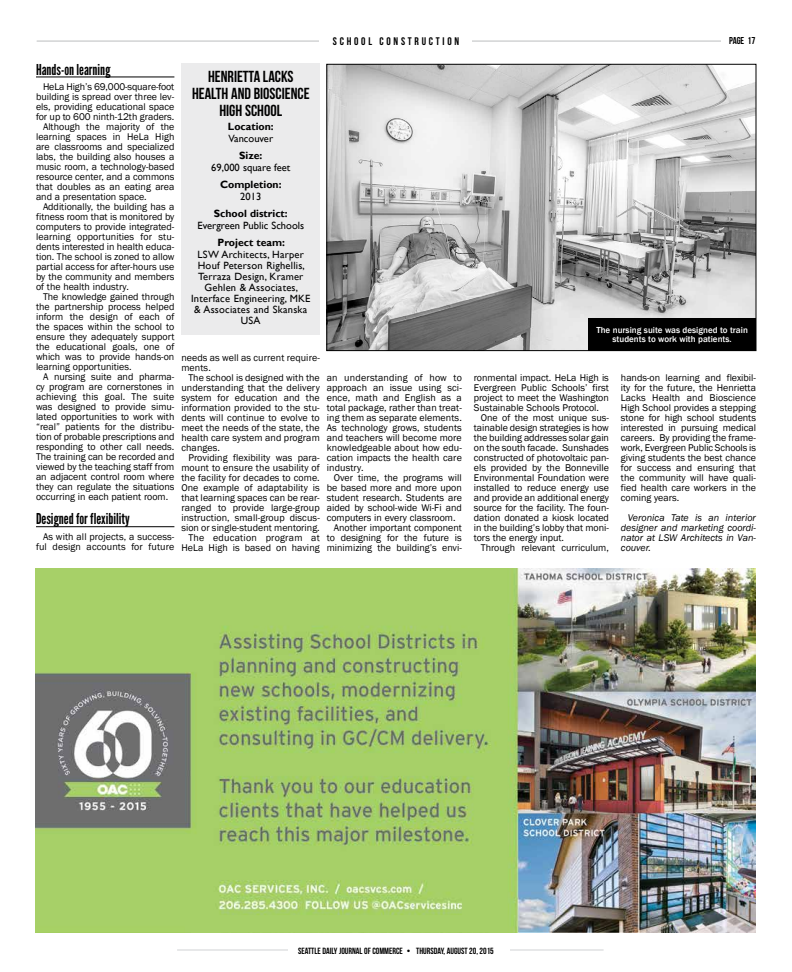
<style>
.page{position:relative;width:792px;height:972px;background:#fff}
.page>*{position:absolute;margin:0;border:0;box-sizing:border-box;transform-origin:0 0}
.t1{font:16px/17px "Bebas Neue";color:#000;text-align:center}
.t2{font:15px "League Gothic";color:#000}
.t3{font:11px "Bebas Neue";letter-spacing:.25em;color:#000}
.t4{font:10.5px/11px "Gill Sans";letter-spacing:.02em;color:#000;text-align:center}
.t5{font:700 10.5px "Gill Sans";color:#000}
.t6{font:10.5px "Gill Sans";color:#000}
.t7{font:10px/10px "Franklin Gothic";color:#000;text-align:justify}
.t8{font:italic 10px/10px "Franklin Gothic";color:#000;text-align:justify}
.t9{font:10px "Bebas Neue";color:#000}
.t10{font:500 9px/9px "Franklin Gothic";color:#fff;text-align:center}
.t11{font:9px "Bebas Neue";color:#000}
.s1{color:#fff}
</style>
<div class="page">
<div style="left:181px;top:64px;width:139px;height:271px;background:#ebebec"></div>
<hr style="left:36px;top:41px;width:720px;height:1px;background:#d1d3d4">
<div style="left:319px;top:36px;width:153px;height:12px;background:#fff"></div>
<div style="left:721px;top:36px;width:36px;height:14px;background:#fff"></div>
<hr style="left:177px;top:950px;width:427px;height:1px;background:#d1d3d4">
<div style="left:288px;top:942px;width:222px;height:18px;background:#fff"></div>
<hr style="left:36px;top:77px;width:138px;height:1px;background:#000">
<hr style="left:36px;top:526px;width:138px;height:1px;background:#000">
<img style="left:329px;top:66px;width:425px;height:283px">
<div style="left:588px;top:319px;width:168px;height:32px;background:#000"></div>
<img style="left:36px;top:568px;width:720px;height:364px">
<p class="t3" style="left:333px;top:35px;width:128px">SCHOOL CONSTRUCTION</p>
<p class="t9" style="left:729px;top:35px;width:29px">PAGE 17<span class="s1">XX</span></p>
<h2 class="t2" style="left:36px;top:60px;width:76px">Hands-on learning</h2>
<p class="t7" style="left:43px;top:82px;width:133px">HeLa High’s 69,000-square-foot</p>
<p class="t7" style="left:36px;top:92px;width:140px">building is spread over three lev-</p>
<p class="t7" style="left:36px;top:102px;width:140px">els, providing educational space</p>
<p class="t7" style="left:36px;top:112px;width:140px">for up to 600 ninth-12th graders.</p>
<p class="t7" style="left:43px;top:122px;width:133px">Although the majority of the</p>
<p class="t7" style="left:36px;top:132px;width:140px">learning spaces in HeLa High</p>
<p class="t7" style="left:36px;top:142px;width:140px">are classrooms and specialized</p>
<p class="t7" style="left:36px;top:152px;width:140px">labs, the building also houses a</p>
<p class="t7" style="left:36px;top:162px;width:140px">music room, a technology-based</p>
<p class="t7" style="left:36px;top:172px;width:140px">resource center, and a commons</p>
<p class="t7" style="left:36px;top:182px;width:140px">that doubles as an eating area</p>
<p class="t7" style="left:36px;top:192px;width:112px">and a presentation space.</p>
<p class="t7" style="left:43px;top:202px;width:133px">Additionally, the building has a</p>
<p class="t7" style="left:36px;top:212px;width:140px">fitness room that is monitored by</p>
<p class="t7" style="left:36px;top:222px;width:140px">computers to provide integrated-</p>
<p class="t7" style="left:36px;top:232px;width:140px">learning opportunities for stu-</p>
<p class="t7" style="left:36px;top:242px;width:140px">dents interested in health educa-</p>
<p class="t7" style="left:36px;top:252px;width:140px">tion. The school is zoned to allow</p>
<p class="t7" style="left:36px;top:262px;width:140px">partial access for after-hours use</p>
<p class="t7" style="left:36px;top:272px;width:140px">by the community and members</p>
<p class="t7" style="left:36px;top:282px;width:94px">of the health industry.</p>
<p class="t7" style="left:43px;top:292px;width:133px">The knowledge gained through</p>
<p class="t7" style="left:36px;top:302px;width:140px">the partnership process helped</p>
<p class="t7" style="left:36px;top:312px;width:140px">inform the design of each of</p>
<p class="t7" style="left:36px;top:322px;width:140px">the spaces within the school to</p>
<p class="t7" style="left:36px;top:332px;width:140px">ensure they adequately support</p>
<p class="t7" style="left:36px;top:342px;width:140px">the educational goals, one of</p>
<p class="t7" style="left:36px;top:352px;width:140px">which was to provide hands-on</p>
<p class="t7" style="left:36px;top:362px;width:97px">learning opportunities.</p>
<p class="t7" style="left:43px;top:372px;width:133px">A nursing suite and pharma-</p>
<p class="t7" style="left:36px;top:382px;width:140px">cy program are cornerstones in</p>
<p class="t7" style="left:36px;top:392px;width:140px">achieving this goal. The suite</p>
<p class="t7" style="left:36px;top:402px;width:140px">was designed to provide simu-</p>
<p class="t7" style="left:36px;top:412px;width:140px">lated opportunities to work with</p>
<p class="t7" style="left:36px;top:422px;width:140px">“real” patients for the distribu-</p>
<p class="t7" style="left:36px;top:432px;width:140px">tion of probable prescriptions and</p>
<p class="t7" style="left:36px;top:442px;width:140px">responding to other call needs.</p>
<p class="t7" style="left:36px;top:452px;width:140px">The training can be recorded and</p>
<p class="t7" style="left:36px;top:462px;width:140px">viewed by the teaching staff from</p>
<p class="t7" style="left:36px;top:472px;width:140px">an adjacent control room where</p>
<p class="t7" style="left:36px;top:482px;width:140px">they can regulate the situations</p>
<p class="t7" style="left:36px;top:492px;width:134px">occurring in each patient room.</p>
<h2 class="t2" style="left:36px;top:510px;width:95px">Designed for flexibility</h2>
<p class="t7" style="left:36px;top:532px;width:140px;text-align:right">As with all projects, a success&shy;ful design accounts for future</p>
<h1 class="t1" style="left:192px;top:68px;width:119px">HENRIETTA LACKS<br>HEALTH AND BIOSCIENCE<br>HIGH SCHOOL</h1>
<p class="t5" style="left:228px;top:120px;width:47px">Location:</p>
<p class="t6" style="left:229px;top:133px;width:46px">Vancouver</p>
<p class="t5" style="left:239px;top:149px;width:25px">Size:</p>
<p class="t6" style="left:211px;top:162px;width:81px">69,000 square feet</p>
<p class="t5" style="left:220px;top:178px;width:63px">Completion:</p>
<p class="t4" style="left:240px;top:191px;width:22px">2013</p>
<p class="t5" style="left:214px;top:207px;width:75px">School district:</p>
<p class="t6" style="left:198px;top:220px;width:108px">Evergreen Public Schools</p>
<p class="t5" style="left:218px;top:236px;width:69px">Project team:</p>
<p class="t4" style="left:191px;top:249px;width:121px">LSW Architects, Harper<br>Houf Peterson Righellis,<br>Terraza Design, Kramer<br>Gehlen &amp; Associates,<br>Interface Engineering, MKE &amp; Associates and Skanska<br>USA</p>
<p class="t7" style="left:181px;top:352px;width:140px">needs as well as current require&shy;ments.</p>
<p class="t7" style="left:181px;top:372px;width:140px;text-indent:7px">The school is designed with the understanding that the delivery system for education and the information provided to the stu&shy;dents will continue to evolve to meet the needs of the state, the health care system and program changes.</p>
<p class="t7" style="left:181px;top:452px;width:140px;text-align:right">Providing flexibility was para&shy;mount to ensure the usability of the facility for decades to come.<br>One example of adaptability is that learning spaces can be rear&shy;ranged to provide large-group instruction, small-group discus&shy;sion or single-student mentoring.<br>The education program at<br>HeLa High is based on having</p>
<p class="t7" style="left:327px;top:373px;width:137px">an understanding of how to approach an issue using sci&shy;ence, math and English as a total package, rather than treat&shy;ing them as separate elements.<br>As technology grows, students and teachers will become more knowledgeable about how edu&shy;cation impacts the health care industry.</p>
<p class="t7" style="left:334px;top:473px;width:130px">Over time, the programs will</p>
<p class="t7" style="left:327px;top:483px;width:137px">be based more and more upon</p>
<p class="t7" style="left:327px;top:493px;width:137px">student research. Students are</p>
<p class="t7" style="left:327px;top:503px;width:137px">aided by school-wide Wi-Fi and</p>
<p class="t7" style="left:327px;top:513px;width:130px">computers in every classroom.</p>
<p class="t7" style="left:334px;top:523px;width:130px">Another important component</p>
<p class="t7" style="left:327px;top:533px;width:137px">to designing for the future is</p>
<p class="t7" style="left:327px;top:543px;width:137px">minimizing the building’s envi-</p>
<p class="t10" style="left:596px;top:325px;width:153px">The nursing suite was designed to train students to work with patients.</p>
<p class="t7" style="left:474px;top:373px;width:137px">ronmental impact. HeLa High is</p>
<p class="t7" style="left:474px;top:383px;width:137px">Evergreen Public Schools’ first</p>
<p class="t7" style="left:474px;top:393px;width:137px">project to meet the Washington</p>
<p class="t7" style="left:474px;top:403px;width:127px">Sustainable Schools Protocol.</p>
<p class="t7" style="left:481px;top:413px;width:130px">One of the most unique sus-</p>
<p class="t7" style="left:474px;top:423px;width:137px">tainable design strategies is how</p>
<p class="t7" style="left:474px;top:433px;width:137px">the building addresses solar gain</p>
<p class="t7" style="left:474px;top:443px;width:137px">on the south facade. Sunshades</p>
<p class="t7" style="left:474px;top:453px;width:137px">constructed of photovoltaic pan-</p>
<p class="t7" style="left:474px;top:463px;width:137px">els provided by the Bonneville</p>
<p class="t7" style="left:474px;top:473px;width:137px">Environmental Foundation were</p>
<p class="t7" style="left:474px;top:483px;width:137px">installed to reduce energy use</p>
<p class="t7" style="left:474px;top:493px;width:137px">and provide an additional energy</p>
<p class="t7" style="left:474px;top:503px;width:137px">source for the facility. The foun-</p>
<p class="t7" style="left:474px;top:513px;width:137px">dation donated a kiosk located</p>
<p class="t7" style="left:474px;top:523px;width:137px">in the building’s lobby that moni-</p>
<p class="t7" style="left:474px;top:533px;width:92px">tors the energy input.</p>
<p class="t7" style="left:481px;top:543px;width:130px">Through relevant curriculum,</p>
<p class="t7" style="left:621px;top:373px;width:137px">hands-on learning and flexibil&shy;ity for the future, the Henrietta Lacks Health and Bioscience High School provides a stepping stone for high school students interested in pursuing medical careers. By providing the frame&shy;work, Evergreen Public Schools is giving students the best chance for success and ensuring that the community will have quali&shy;fied health care workers in the coming years.</p>
<p class="t8" style="left:621px;top:513px;width:137px;text-indent:7px">Veronica Tate is an interior designer and marketing coordi&shy;nator at LSW Architects in Van&shy;couver.</p>
<p class="t11" style="left:298px;top:946px;width:197px">SEATTLE DAILY JOURNAL OF COMMERCE • THURSDAY, AUGUST 20, 2015</p>
</div>
